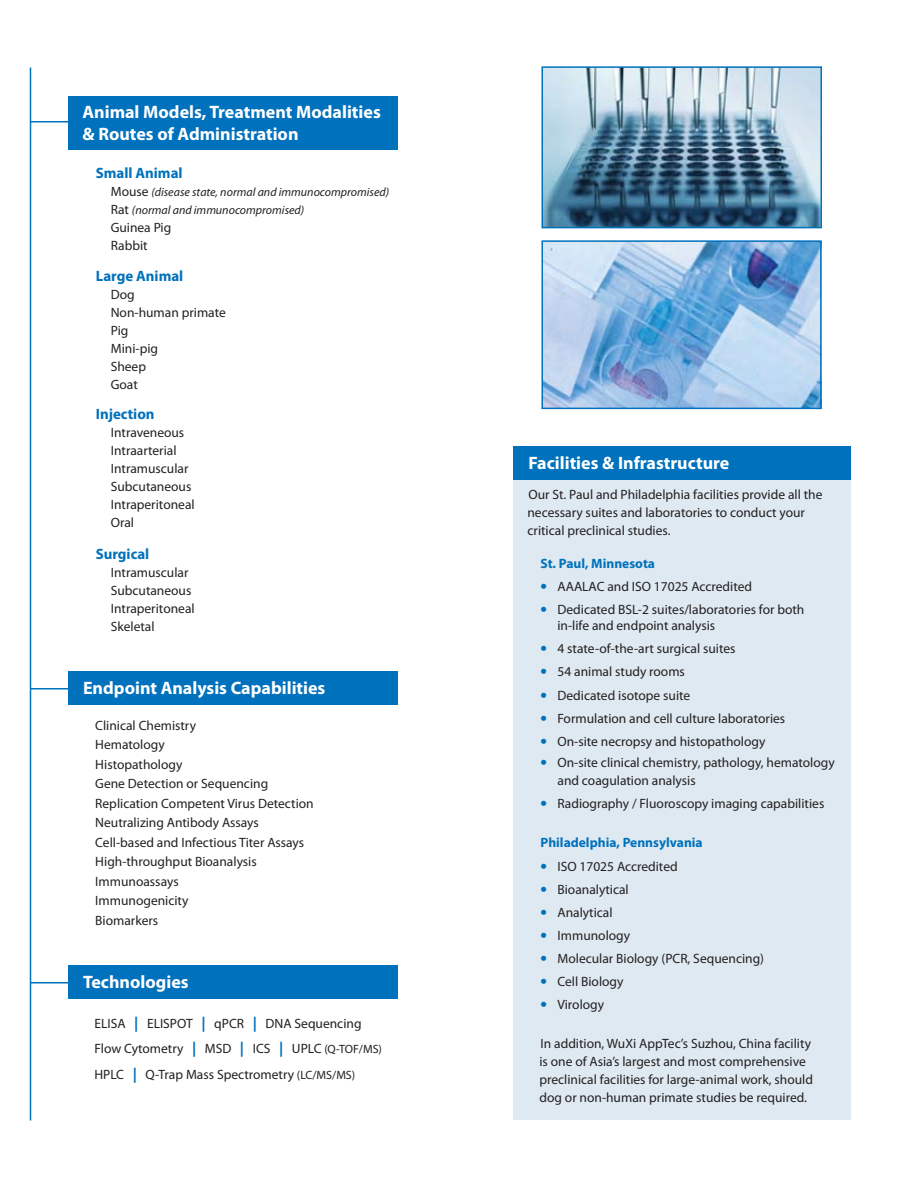
<style>
.page{position:relative;width:918px;height:1188px;background:#fff}
.page>*{position:absolute;margin:0;border:0;box-sizing:border-box;transform-origin:0 0}
.t1{font:700 18px/22.5px "Myriad Pro";color:#fff}
.t2{font:700 15px "Myriad Pro";color:#0071bc}
.t3{font:13.5px/18px "Myriad Pro";color:#231f20}
.t4{font:700 13.5px "Myriad Pro";color:#0071bc}
.t5{font:italic 12px/18px "Myriad Pro";color:#231f20}
.s1{font-style:normal;font-size:13.5px}
.s2{font-weight:700;font-size:15px;color:#0071bc}
.s3{font-size:12px}
.s4{font-weight:900;font-size:18px;color:#0071bc}
</style>
<div class="page">
<hr style="left:30px;top:121px;width:46px;height:2px;background:#0071bc">
<img style="left:545px;top:69px;width:274px;height:337px">
<div style="left:534px;top:224px;width:304px;height:17px;background:#fff"></div>
<div style="left:68px;top:97px;width:330px;height:53px;background:#0071bc"></div>
<hr style="left:30px;top:68px;width:1px;height:1052px;background:#0071bc">
<hr style="left:30px;top:688px;width:46px;height:2px;background:#0071bc">
<div style="left:68px;top:671px;width:330px;height:34px;background:#0071bc"></div>
<hr style="left:30px;top:982px;width:46px;height:2px;background:#0071bc">
<div style="left:68px;top:965px;width:330px;height:34px;background:#0071bc"></div>
<div style="left:513px;top:450px;width:337px;height:670px;background:#dee9f1"></div>
<div style="left:514px;top:446px;width:337px;height:34px;background:#0071bc"></div>
<div style="left:542px;top:66px;width:280px;height:162px;border:2px solid #0071bc"></div>
<div style="left:542px;top:240px;width:280px;height:169px;border:2px solid #0071bc"></div>
<h1 class="t1" style="left:82px;top:100px;width:300px">Animal Models, Treatment Modalities &amp; Routes of Administration</h1>
<p class="t2" style="left:96px;top:163px;width:88px">Small Animal</p>
<p class="t5" style="left:111px;top:183px;width:280px"><span class="s1">Mouse</span> (disease state, normal and immunocompromised)<br><span class="s1">Rat</span> (normal and immunocompromised)</p>
<p class="t3" style="left:111px;top:218px;width:62px">Guinea Pig<br>Rabbit</p>
<p class="t2" style="left:96px;top:267px;width:89px">Large Animal</p>
<p class="t3" style="left:111px;top:286px;width:117px">Dog<br>Non-human primate<br>Pig<br>Mini-pig<br>Sheep<br>Goat</p>
<p class="t2" style="left:96px;top:405px;width:60px">Injection</p>
<p class="t3" style="left:111px;top:424px;width:85px">Intraveneous<br>Intraarterial<br>Intramuscular<br>Subcutaneous<br>Intraperitoneal<br>Oral</p>
<p class="t2" style="left:96px;top:544px;width:55px">Surgical</p>
<p class="t3" style="left:111px;top:563px;width:85px">Intramuscular<br>Subcutaneous<br>Intraperitoneal<br>Skeletal</p>
<h1 class="t1" style="left:83px;top:676px;width:244px">Endpoint Analysis Capabilities</h1>
<p class="t3" style="left:95px;top:715px;width:220px;line-height:19.5px">Clinical Chemistry<br>Hematology<br>Histopathology<br>Gene Detection or Sequencing<br>Replication Competent Virus Detection<br>Neutralizing Antibody Assays<br>Cell-based and Infectious Titer Assays<br>High-throughput Bioanalysis<br>Immunoassays<br>Immunogenicity<br>Biomarkers</p>
<h1 class="t1" style="left:83px;top:970px;width:107px">Technologies</h1>
<p class="t3" style="left:94px;top:1010px;width:289px;line-height:25.5px">ELISA <span class="s2">|</span> ELISPOT <span class="s2">|</span> qPCR <span class="s2">|</span> DNA Sequencing<br>Flow Cytometry <span class="s2">|</span> MSD <span class="s2">|</span> ICS <span class="s2">|</span> UPLC <span class="s3">(Q-TOF/MS)<br></span>HPLC <span class="s2">|</span> Q-Trap Mass Spectrometry <span class="s3">(LC/MS/MS)</span></p>
<h1 class="t1" style="left:529px;top:451px;width:202px">Facilities &amp; Infrastructure</h1>
<p class="t3" style="left:528px;top:485px;width:297px">Our St. Paul and Philadelphia facilities provide all the necessary suites and laboratories to conduct your critical preclinical studies.</p>
<p class="t4" style="left:541px;top:555px;width:116px">St. Paul, Minnesota</p>
<p class="t3" style="left:541px;top:577px;width:213px"><span class="s4">•</span> AAALAC and ISO 17025 Accredited</p>
<p class="t3" style="left:558px;top:601px;width:248px;line-height:16.2px;text-indent:-17px"><span class="s4">•</span> Dedicated BSL-2 suites/laboratories for both in-life and endpoint analysis</p>
<p class="t3" style="left:541px;top:640px;width:197px"><span class="s4">•</span> 4 state-of-the-art surgical suites</p>
<p class="t3" style="left:541px;top:663px;width:146px"><span class="s4">•</span> 54 animal study rooms</p>
<p class="t3" style="left:541px;top:686px;width:151px"><span class="s4">•</span> Dedicated isotope suite</p>
<p class="t3" style="left:541px;top:709px;width:246px"><span class="s4">•</span> Formulation and cell culture laboratories</p>
<p class="t3" style="left:541px;top:732px;width:226px"><span class="s4">•</span> On-site necropsy and histopathology</p>
<p class="t3" style="left:558px;top:754px;width:279px;text-indent:-17px"><span class="s4">•</span> On-site clinical chemistry, pathology, hematology and coagulation analysis</p>
<p class="t3" style="left:541px;top:795px;width:285px"><span class="s4">•</span> Radiography / Fluoroscopy imaging capabilities</p>
<p class="t4" style="left:541px;top:834px;width:164px">Philadelphia, Pennsylvania</p>
<p class="t3" style="left:541px;top:857px;width:139px"><span class="s4">•</span> ISO 17025 Accredited</p>
<p class="t3" style="left:541px;top:880px;width:90px"><span class="s4">•</span> Bioanalytical</p>
<p class="t3" style="left:541px;top:903px;width:74px"><span class="s4">•</span> Analytical</p>
<p class="t3" style="left:541px;top:926px;width:91px"><span class="s4">•</span> Immunology</p>
<p class="t3" style="left:541px;top:949px;width:225px"><span class="s4">•</span> Molecular Biology (PCR, Sequencing)</p>
<p class="t3" style="left:541px;top:972px;width:85px"><span class="s4">•</span> Cell Biology</p>
<p class="t3" style="left:541px;top:995px;width:65px"><span class="s4">•</span> Virology</p>
<p class="t3" style="left:540px;top:1034px;width:275px">In addition, WuXi AppTec’s Suzhou, China facility is one of Asia’s largest and most comprehensive preclinical facilities for large-animal work, should dog or non-human primate studies be required.</p>
</div>
